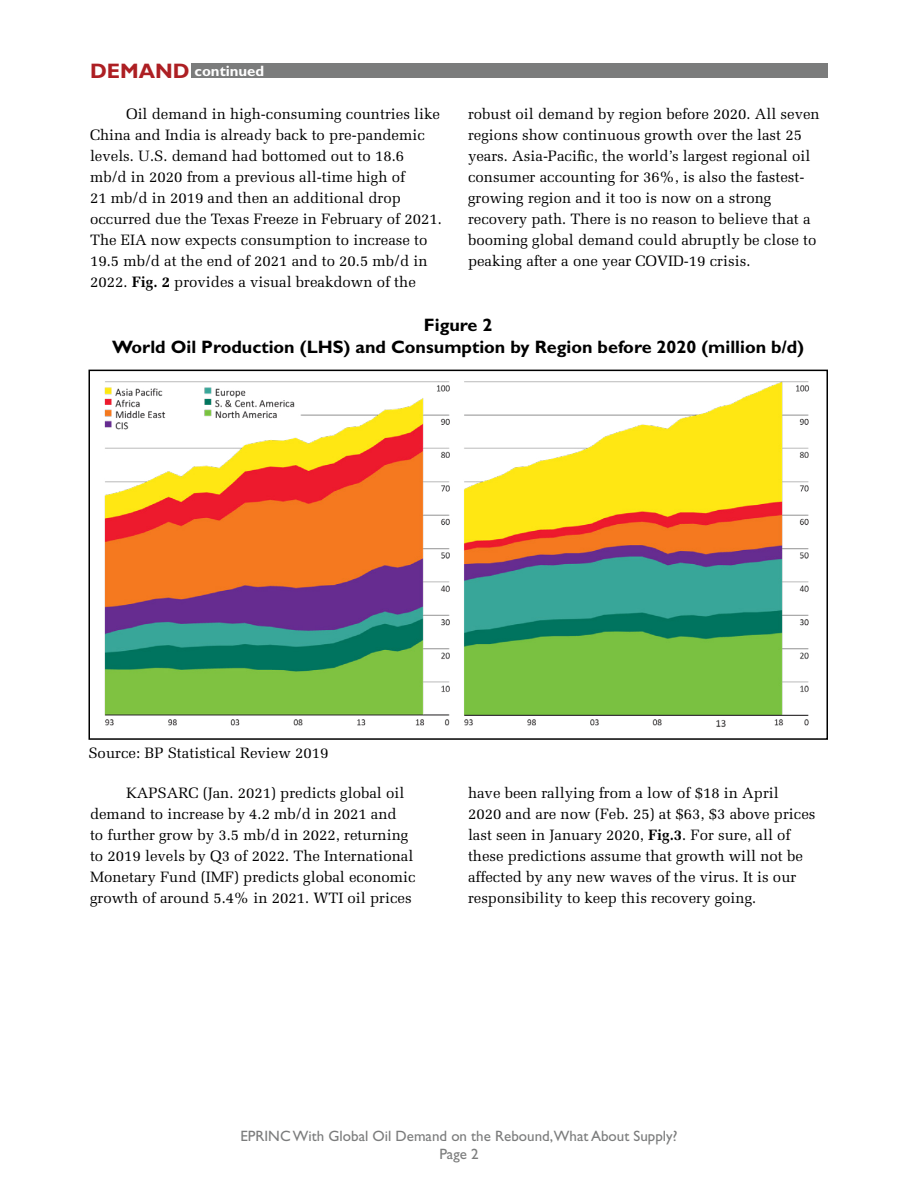
<style>
.page{position:relative;width:918px;height:1188px;background:#fff}
.page>*{position:absolute;margin:0;border:0;box-sizing:border-box;transform-origin:0 0}
.t1{font:700 21px "Gill Sans";color:#ad1f23}
.t2{font:700 18px/21.6px "Gill Sans";color:#000;text-align:center}
.t3{font:15px/21px "Melior";color:#000}
.t4{font:15px/18px "Gill Sans";color:#7b7c7c;text-align:center}
.t5{font:700 15px "Gill Sans";color:#fff}
.s1{font-weight:700}
</style>
<div class="page">
<div style="left:192px;top:63px;width:636px;height:14px;background:#7b7c7c"></div>
<img style="left:104px;top:381px;width:705px;height:346px">
<div style="left:88px;top:370px;width:740px;height:370px;border:2px solid #000"></div>
<h1 class="t1" style="left:90px;top:58px;width:101px">DEMAND</h1>
<p class="t3" style="left:90px;top:104px;width:354px;text-indent:36px">Oil demand in high-consuming countries like China and India is already back to pre-pandemic levels. U.S. demand had bottomed out to 18.6 mb/d in 2020 from a previous all-time high of<br>21 mb/d in 2019 and then an additional drop occurred due the Texas Freeze in February of 2021.<br>The EIA now expects consumption to increase to 19.5 mb/d at the end of 2021 and to 20.5 mb/d in 2022. <span class="s1">Fig. 2</span> provides a visual breakdown of the</p>
<p class="t3" style="left:468px;top:104px;width:353px">robust oil demand by region before 2020. All seven regions show continuous growth over the last 25 years. Asia-Pacific, the world’s largest regional oil consumer accounting for 36%, is also the fastest&shy;growing region and it too is now on a strong recovery path. There is no reason to believe that a booming global demand could abruptly be close to peaking after a one year COVID-19 crisis.</p>
<p class="t2" style="left:112px;top:314px;width:694px">Figure 2<br>World Oil Production (LHS) and Consumption by Region before 2020 (million b/d)</p>
<p class="t5" style="left:195px;top:62px;width:71px">continued</p>
<p class="t3" style="left:88px;top:743px;width:242px">Source: BP Statistical Review 2019</p>
<p class="t3" style="left:90px;top:782px;width:327px;text-indent:36px">KAPSARC (Jan. 2021) predicts global oil demand to increase by 4.2 mb/d in 2021 and<br>to further grow by 3.5 mb/d in 2022, returning to 2019 levels by Q3 of 2022. The International Monetary Fund (IMF) predicts global economic growth of around 5.4% in 2021. WTI oil prices</p>
<p class="t3" style="left:468px;top:782px;width:349px">have been rallying from a low of $18 in April 2020 and are now (Feb. 25) at $63, $3 above prices last seen in January 2020, <span class="s1">Fig.3</span>. For sure, all of these predictions assume that growth will not be affected by any new waves of the virus. It is our responsibility to keep this recovery going.</p>
<p class="t4" style="left:240px;top:1127px;width:439px">EPRINC With Global Oil Demand on the Rebound,What About Supply?<br>Page 2</p>
</div>
